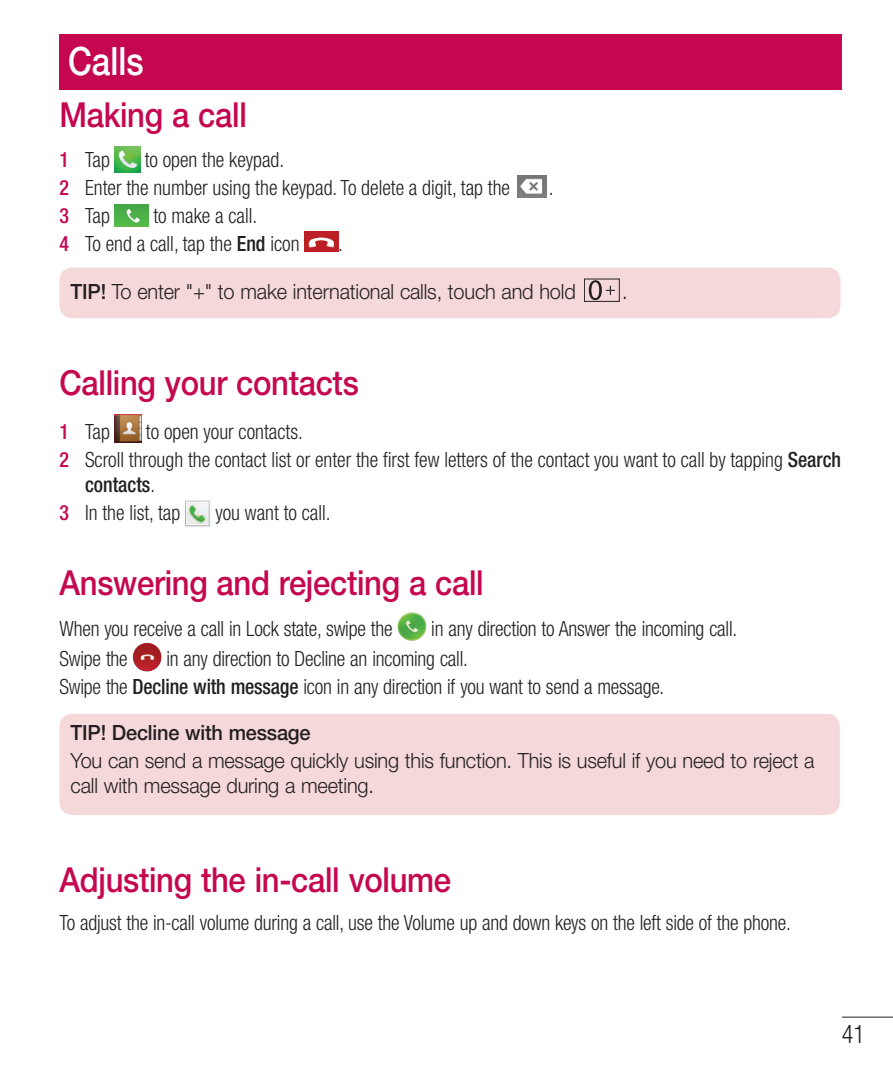
<style>
.page{position:relative;width:893px;height:1072px;background:#fff}
.page>*{position:absolute;margin:0;border:0;box-sizing:border-box;transform-origin:0 0}
.t1{font:500 39px "Helvetica Neue LT Pro";color:#fff;scale:.85 1}
.t2{font:500 34.5px "Helvetica Neue LT Pro";letter-spacing:-.01em;color:#c50750;scale:.9 1}
.t3{font:300 condensed 25.5px "Helvetica Neue LT Pro";color:#231f20;scale:.95 1}
.t4{font:300 condensed 21px/27.9px "Helvetica Neue LT Pro";letter-spacing:-.01em;color:#231f20;scale:.95 1}
.t5{font:300 21px/25.2px "Helvetica Neue LT Pro";letter-spacing:-.01em;color:#231f20;scale:.95 1}
.t6{font:500 21px "Helvetica Neue LT Pro";letter-spacing:-.01em;color:#231f20;scale:.95 1}
.s1{font-weight:500;color:#c50750}
.s2{font-weight:500}
</style>
<div class="page">
<hr style="left:842px;top:1016px;width:51px;height:1px;background:#231f20">
<div style="left:60px;top:34px;width:782px;height:55px;background:#c50750"></div>
<img style="left:115px;top:147px;width:25px;height:25px">
<img style="left:517px;top:175px;width:30px;height:22px">
<img style="left:115px;top:204px;width:34px;height:23px">
<img style="left:304px;top:231px;width:34px;height:20px">
<div style="left:60px;top:267px;width:780px;height:51px;background:#f5d8da;border-radius:13px"></div>
<svg style="left:589px;top:281px;width:26px;height:19px"></svg>
<div style="left:584px;top:279px;width:36px;height:23px;border:1px solid #231f20"></div>
<img style="left:115px;top:415px;width:26px;height:27px">
<img style="left:185px;top:501px;width:26px;height:25px">
<img style="left:397px;top:612px;width:29px;height:29px;border-radius:50%">
<img style="left:133px;top:642px;width:29px;height:29px;border-radius:50%">
<div style="left:60px;top:713px;width:780px;height:102px;background:#f5d8da;border-radius:13px"></div>
<h1 class="t1" style="left:68px;top:47px;width:90px">Calls</h1>
<h2 class="t2" style="left:60px;top:102px;width:210px">Making a call</h2>
<p class="t4" style="left:60px;top:148px;width:54px"><span class="s1">1</span> Tap</p>
<p class="t4" style="left:60px;top:148px;width:476px;text-indent:85px">to open the keypad.<br><span class="s1">2</span> Enter the number using the keypad. To delete a digit, tap the</p>
<p class="t4" style="left:549px;top:176px;width:7px">.</p>
<p class="t4" style="left:60px;top:203px;width:254px;text-indent:94px">to make a call.<br><span class="s1">4</span> To end a call, tap the <span class="s2">End</span> icon</p>
<p class="t4" style="left:60px;top:203px;width:54px"><span class="s1">3</span> Tap</p>
<p class="t4" style="left:338px;top:231px;width:7px">.</p>
<p class="t5" style="left:71px;top:281px;width:533px"><span class="s2">TIP!</span> To enter "+" to make international calls, touch and hold</p>
<p class="t5" style="left:622px;top:281px;width:7px">.</p>
<h2 class="t2" style="left:60px;top:370px;width:334px">Calling your contacts</h2>
<p class="t4" style="left:60px;top:419px;width:54px"><span class="s1">1</span> Tap</p>
<p class="t4" style="left:60px;top:419px;width:824px;text-indent:86px">to open your contacts.<br><span class="s1">2</span> Scroll through the contact list or enter the first few letters of the contact you want to call by tapping <span class="s2">Search</span></p>
<p class="t4" style="left:60px;top:472px;width:129px;text-align:center"><span class="s2">contacts</span>.<br><span class="s1">3</span> In the list, tap</p>
<p class="t4" style="left:215px;top:500px;width:123px">you want to call.</p>
<h2 class="t2" style="left:60px;top:570px;width:473px">Answering and rejecting a call</h2>
<p class="t4" style="left:60px;top:616px;width:352px">When you receive a call in Lock state, swipe the</p>
<p class="t4" style="left:431px;top:616px;width:324px">in any direction to Answer the incoming call.</p>
<p class="t4" style="left:60px;top:647px;width:73px">Swipe the</p>
<p class="t4" style="left:60px;top:647px;width:638px;text-indent:107px">in any direction to Decline an incoming call.<br>Swipe the <span class="s2">Decline with message</span> icon in any direction if you want to send a message.</p>
<p class="t6" style="left:71px;top:724px;width:254px">TIP! Decline with message</p>
<p class="t5" style="left:71px;top:749px;width:785px">You can send a message quickly using this function. This is useful if you need to reject a call with message during a meeting.</p>
<h2 class="t2" style="left:60px;top:867px;width:437px">Adjusting the in-call volume</h2>
<p class="t4" style="left:60px;top:910px;width:771px">To adjust the in-call volume during a call, use the Volume up and down keys on the left side of the phone.</p>
<p class="t3" style="left:842px;top:1025px;width:26px">41</p>
</div>
